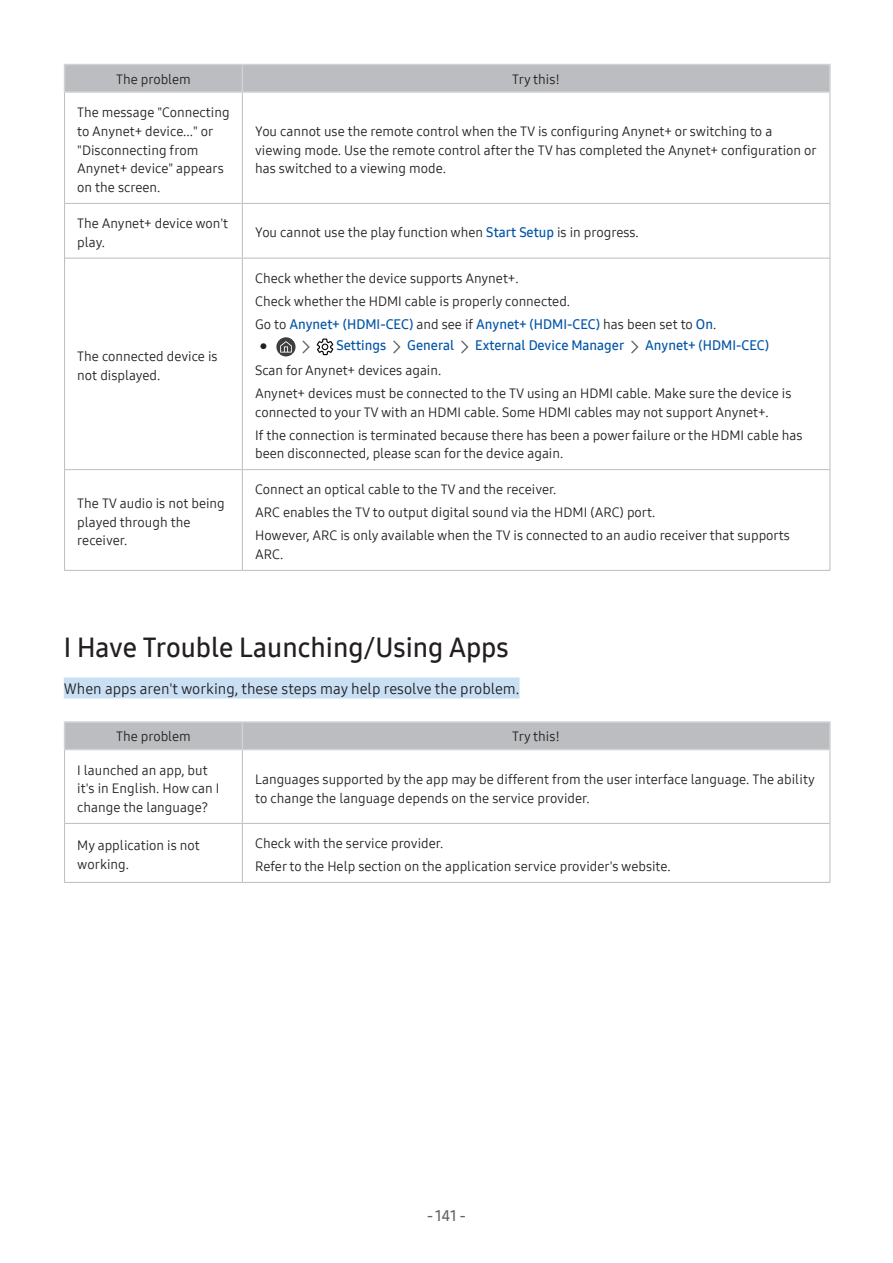
<style>
.page{position:relative;width:893px;height:1263px;background:#fff}
.page>*{position:absolute;margin:0;border:0;box-sizing:border-box;transform-origin:0 0}
.Heading1{font:27px "Samsung One 600";color:#231f20}
.Heading1-Info{font:15px "Samsung One 400";color:#231f20}
.t1{font:15px "Samsung One 600";color:#636366}
.Description-Cell{font:13.5px/18.8px "Samsung One 400";color:#231f20}
.Description-Cell-2{font:13.5px "Samsung One 600";color:#0154a6}
.Description-Center-C{font:13.5px "Samsung One 400";color:#231f20}
.t2{font:13.5px "Arial";color:#231f20}
.s1{font-family:"Samsung One 600";color:#0154a6}
.s2{font-family:"Samsung One 400";color:#231f20}
</style>
<div class="page">
<div style="left:64px;top:677px;width:456px;height:21px;background:#c9dff4"></div>
<hr style="left:65px;top:258px;width:177px;height:1px;background:#bcbdc0">
<hr style="left:242px;top:258px;width:588px;height:1px;background:#bcbdc0">
<hr style="left:65px;top:469px;width:177px;height:1px;background:#bcbdc0">
<hr style="left:242px;top:469px;width:588px;height:1px;background:#bcbdc0">
<hr style="left:64px;top:570px;width:178px;height:1px;background:#bcbdc0">
<hr style="left:242px;top:570px;width:588px;height:1px;background:#bcbdc0">
<hr style="left:64px;top:64px;width:178px;height:1px;background:#d1d2d4">
<hr style="left:242px;top:64px;width:589px;height:1px;background:#d1d2d4">
<hr style="left:829px;top:65px;width:2px;height:26px;background:#d1d2d4">
<hr style="left:64px;top:91px;width:178px;height:2px;background:#d1d2d4">
<hr style="left:242px;top:91px;width:589px;height:2px;background:#d1d2d4">
<div style="left:64px;top:65px;width:765px;height:26px;background:#bcbdc0"></div>
<hr style="left:242px;top:93px;width:1px;height:110px;background:#bcbdc0">
<hr style="left:242px;top:204px;width:1px;height:54px;background:#bcbdc0">
<hr style="left:242px;top:258px;width:1px;height:211px;background:#bcbdc0">
<hr style="left:242px;top:470px;width:1px;height:100px;background:#bcbdc0">
<hr style="left:64px;top:93px;width:1px;height:110px;background:#bcbdc0">
<hr style="left:830px;top:93px;width:1px;height:110px;background:#bcbdc0">
<hr style="left:64px;top:203px;width:1px;height:55px;background:#bcbdc0">
<hr style="left:830px;top:203px;width:1px;height:55px;background:#bcbdc0">
<hr style="left:64px;top:258px;width:1px;height:212px;background:#bcbdc0">
<hr style="left:830px;top:258px;width:1px;height:212px;background:#bcbdc0">
<hr style="left:64px;top:470px;width:1px;height:100px;background:#bcbdc0">
<hr style="left:830px;top:470px;width:1px;height:100px;background:#bcbdc0">
<hr style="left:65px;top:203px;width:177px;height:1px;background:#bcbdc0">
<hr style="left:242px;top:203px;width:588px;height:1px;background:#bcbdc0">
<svg style="left:276px;top:337px;width:20px;height:19px"></svg>
<svg style="left:280px;top:341px;width:12px;height:12px"></svg>
<svg style="left:302px;top:340px;width:8px;height:13px"></svg>
<svg style="left:317px;top:339px;width:16px;height:16px"></svg>
<svg style="left:393px;top:340px;width:8px;height:13px"></svg>
<svg style="left:461px;top:340px;width:8px;height:13px"></svg>
<svg style="left:631px;top:340px;width:8px;height:13px"></svg>
<hr style="left:65px;top:823px;width:177px;height:1px;background:#bcbdc0">
<hr style="left:242px;top:823px;width:588px;height:1px;background:#bcbdc0">
<hr style="left:64px;top:882px;width:178px;height:1px;background:#bcbdc0">
<hr style="left:242px;top:882px;width:588px;height:1px;background:#bcbdc0">
<hr style="left:64px;top:721px;width:178px;height:2px;background:#d1d2d4">
<hr style="left:242px;top:721px;width:589px;height:2px;background:#d1d2d4">
<hr style="left:829px;top:723px;width:2px;height:26px;background:#d1d2d4">
<hr style="left:64px;top:749px;width:178px;height:1px;background:#d1d2d4">
<hr style="left:242px;top:749px;width:589px;height:1px;background:#d1d2d4">
<div style="left:64px;top:723px;width:765px;height:26px;background:#bcbdc0"></div>
<hr style="left:242px;top:750px;width:1px;height:73px;background:#bcbdc0">
<hr style="left:242px;top:824px;width:1px;height:58px;background:#bcbdc0">
<hr style="left:64px;top:750px;width:1px;height:73px;background:#bcbdc0">
<hr style="left:830px;top:750px;width:1px;height:73px;background:#bcbdc0">
<hr style="left:64px;top:823px;width:1px;height:59px;background:#bcbdc0">
<hr style="left:830px;top:823px;width:1px;height:59px;background:#bcbdc0">
<p class="Description-Center-C" style="left:116px;top:70px;width:76px">The problem</p>
<p class="Description-Center-C" style="left:512px;top:70px;width:49px">Try this!</p>
<p class="Description-Cell" style="left:77px;top:103px;width:154px">The message "Connecting to Anynet+ device..." or "Disconnecting from<br>Anynet+ device" appears on the screen.</p>
<p class="Description-Cell" style="left:255px;top:122px;width:563px">You cannot use the remote control when the TV is configuring Anynet+ or switching to a viewing mode. Use the remote control after the TV has completed the Anynet+ configuration or has switched to a viewing mode.</p>
<p class="Description-Cell" style="left:77px;top:214px;width:153px">The Anynet+ device won't play.</p>
<p class="Description-Cell" style="left:255px;top:223px;width:385px">You cannot use the play function when <span class="s1">Start Setup</span> is in progress.</p>
<p class="Description-Cell" style="left:77px;top:347px;width:142px">The connected device is not displayed.</p>
<p class="Description-Cell" style="left:77px;top:494px;width:149px">The TV audio is not being played through the receiver.</p>
<p class="Description-Cell" style="left:255px;top:269px;width:265px">Check whether the device supports Anynet+.</p>
<p class="Description-Cell" style="left:255px;top:292px;width:317px">Check whether the HDMI cable is properly connected.</p>
<p class="Description-Cell-2" style="left:255px;top:315px;width:463px"><span class="s2">Go to</span> Anynet+ (HDMI-CEC) <span class="s2">and see if</span> Anynet+ (HDMI-CEC) <span class="s2">has been set to</span> On<span class="s2">.</span></p>
<p class="t2" style="left:259px;top:336px;width:10px">●</p>
<p class="Description-Cell-2" style="left:337px;top:337px;width:51px">Settings</p>
<p class="Description-Cell-2" style="left:407px;top:337px;width:48px">General</p>
<p class="Description-Cell-2" style="left:475px;top:337px;width:151px">External Device Manager</p>
<p class="Description-Cell-2" style="left:645px;top:337px;width:125px">Anynet+ (HDMI-CEC)</p>
<p class="Description-Cell" style="left:255px;top:361px;width:188px">Scan for Anynet+ devices again.</p>
<p class="Description-Cell" style="left:255px;top:384px;width:538px">Anynet+ devices must be connected to the TV using an HDMI cable. Make sure the device is connected to your TV with an HDMI cable. Some HDMI cables may not support Anynet+.</p>
<p class="Description-Cell" style="left:255px;top:425px;width:549px">If the connection is terminated because there has been a power failure or the HDMI cable has been disconnected, please scan for the device again.</p>
<p class="Description-Cell" style="left:255px;top:480px;width:303px">Connect an optical cable to the TV and the receiver.</p>
<p class="Description-Cell" style="left:255px;top:503px;width:402px">ARC enables the TV to output digital sound via the HDMI (ARC) port.</p>
<p class="Description-Cell" style="left:255px;top:526px;width:536px">However, ARC is only available when the TV is connected to an audio receiver that supports<br>ARC.</p>
<p class="Heading1" style="left:64px;top:630px;width:446px">I Have Trouble Launching/Using Apps</p>
<p class="Heading1-Info" style="left:64px;top:679px;width:457px">When apps aren't working, these steps may help resolve the problem.</p>
<p class="Description-Center-C" style="left:116px;top:727px;width:76px">The problem</p>
<p class="Description-Center-C" style="left:512px;top:727px;width:49px">Try this!</p>
<p class="Description-Cell" style="left:77px;top:760px;width:144px">I launched an app, but it's in English. How can I change the language?</p>
<p class="Description-Cell" style="left:255px;top:770px;width:561px">Languages supported by the app may be different from the user interface language. The ability to change the language depends on the service provider.</p>
<p class="Description-Cell" style="left:77px;top:836px;width:124px">My application is not working.</p>
<p class="Description-Cell" style="left:255px;top:834px;width:190px">Check with the service provider.</p>
<p class="Description-Cell" style="left:255px;top:857px;width:417px">Refer to the Help section on the application service provider's website.</p>
<p class="t1" style="left:427px;top:1205px;width:40px">- 141 -</p>
</div>
